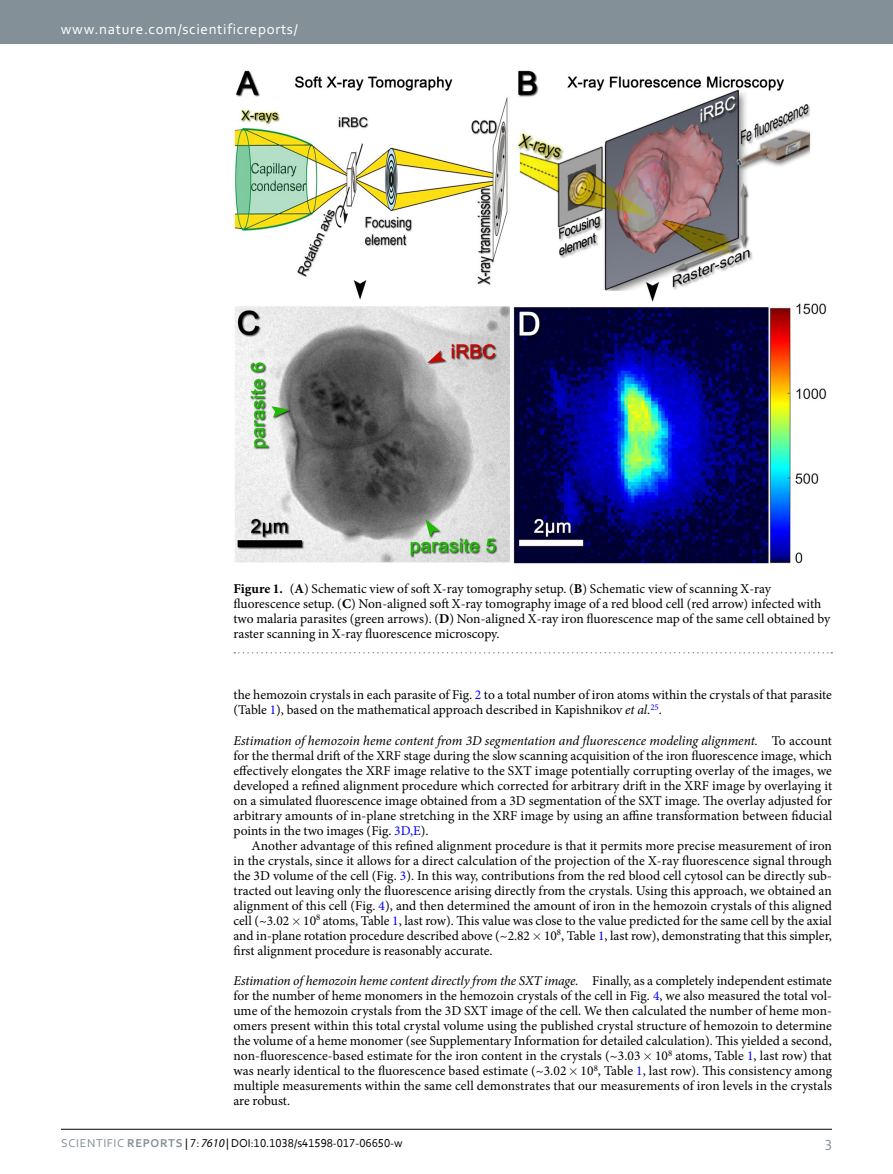
<style>
.page{position:relative;width:893px;height:1174px;background:#fff}
.page>*{position:absolute;margin:0;border:0;box-sizing:border-box;transform-origin:0 0}
.t1{font:15px "Corbel 2";letter-spacing:.045em;color:#fff}
.t2{font:15px "Corbel 2";color:#839097}
.t3{font:13.5px/15px "Minion Pro";color:#000;text-align:justify}
.t4{font:12px "Corbel";color:#000}
.s1{font-weight:700}
.s2{color:#00f}
.s3{font-style:italic}
.s4{font-family:"Corbel 2";color:#839097}
.s5{font-family:"Corbel Bold 2";color:#839097}
.s6{font-family:"Myriad Pro";font-style:italic}
</style>
<div class="page">
<div style="left:0;top:0;width:893px;height:43px;background:#839097"></div>
<hr style="left:61px;top:1129px;width:771px;height:1px;background:#000">
<img style="left:234px;top:70px;width:593px;height:495px">
<svg style="left:234px;top:652px;width:598px;height:1px"></svg>
<p class="t1" style="left:61px;top:19px;width:238px">www.nature.com/scientificreports/</p>
<p class="t3" style="left:233px;top:581px;width:598px;text-align:left"><span class="s1">Figure 1.</span> (<span class="s1">A</span>) Schematic view of soft X-ray tomography setup. (<span class="s1">B</span>) Schematic view of scanning X-ray fluorescence setup. (<span class="s1">C</span>) Non-aligned soft X-ray tomography image of a red blood cell (red arrow) infected with two malaria parasites (green arrows). (<span class="s1">D</span>) Non-aligned X-ray iron fluorescence map of the same cell obtained by raster scanning in X-ray fluorescence microscopy.</p>
<p class="t3" style="left:233px;top:687px;width:600px">the hemozoin crystals in each parasite of Fig. <span class="s2">2</span> to a total number of iron atoms within the crystals of that parasite (Table <span class="s2">1</span>), based on the mathematical approach described in Kapishnikov <span class="s3">et al</span>.<sup>25</sup>.</p>
<p class="t3" style="left:233px;top:733px;width:600px"><span class="s3">Estimation of hemozoin heme content from 3D segmentation and fluorescence modeling alignment.</span> To account for the thermal drift of the XRF stage during the slow scanning acquisition of the iron fluorescence image, which effectively elongates the XRF image relative to the SXT image potentially corrupting overlay of the images, we developed a refined alignment procedure which corrected for arbitrary drift in the XRF image by overlaying it on a simulated fluorescence image obtained from a 3D segmentation of the SXT image. The overlay adjusted for arbitrary amounts of in-plane stretching in the XRF image by using an affine transformation between fiducial points in the two images (Fig. <span class="s2">3D,E</span>).</p>
<p class="t3" style="left:233px;top:838px;width:600px;text-indent:18px">Another advantage of this refined alignment procedure is that it permits more precise measurement of iron in the crystals, since it allows for a direct calculation of the projection of the X-ray fluorescence signal through the 3D volume of the cell (Fig. <span class="s2">3</span>). In this way, contributions from the red blood cell cytosol can be directly sub&shy;tracted out leaving only the fluorescence arising directly from the crystals. Using this approach, we obtained an alignment of this cell (Fig. <span class="s2">4</span>), and then determined the amount of iron in the hemozoin crystals of this aligned cell (~3.02 10<sup>8</sup> atoms, Table <span class="s2">1</span>, last row). This value was close to the value predicted for the same cell by the axial and in-plane rotation procedure described above (~2.82 10<sup>8</sup>, Table <span class="s2">1</span>, last row), demonstrating that this simpler, first alignment procedure is reasonably accurate.</p>
<p class="t3" style="left:233px;top:973px;width:600px"><span class="s3">Estimation of hemozoin heme content directly from the SXT image.</span> Finally, as a completely independent estimate for the number of heme monomers in the hemozoin crystals of the cell in Fig. <span class="s2">4</span>, we also measured the total vol&shy;ume of the hemozoin crystals from the 3D SXT image of the cell. We then calculated the number of heme mon&shy;omers present within this total crystal volume using the published crystal structure of hemozoin to determine the volume of a heme monomer (see Supplementary Information for detailed calculation). This yielded a second, non-fluorescence-based estimate for the iron content in the crystals (~3.03 10<sup>8</sup> atoms, Table <span class="s2">1</span>, last row) that was nearly identical to the fluorescence based estimate (~3.02 10<sup>8</sup>, Table <span class="s2">1</span>, last row). This consistency among multiple measurements within the same cell demonstrates that our measurements of iron levels in the crystals are robust.</p>
<p class="t4" style="left:61px;top:1135px;width:343px"><span class="s4">Scientific</span> <span class="s5">REPORTS</span> | 7: <span class="s6">7610</span> | DOI:10.1038/s41598-017-06650-w</p>
<p class="t2" style="left:825px;top:1132px;width:8px">3</p>
</div>
